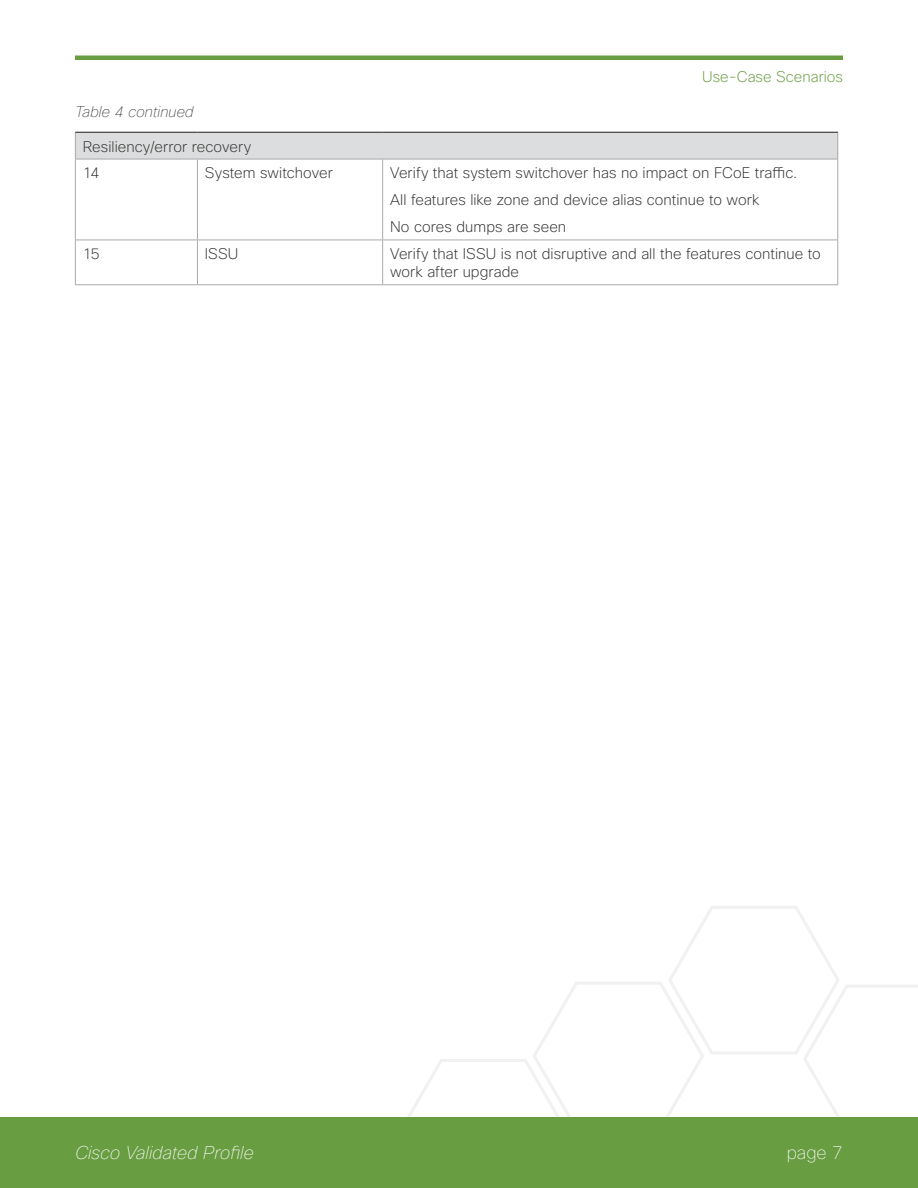
<style>
.page{position:relative;width:918px;height:1188px;background:#fff}
.page>*{position:absolute;margin:0;border:0;box-sizing:border-box;transform-origin:0 0}
.t1{font:italic 100 18px "Cisco Sans";color:#fff}
.t2{font:100 18px "Cisco Sans";color:#fff}
.t3{font:200 15px/27px "Cisco Sans";letter-spacing:.005em;color:#323232}
.t4{font:200 15px "Cisco Sans";color:#689d41}
.t5{font:italic 100 15px "Cisco Sans";color:#323232}
</style>
<div class="page">
<svg style="left:396px;top:906px;width:522px;height:212px"></svg>
<div style="left:0;top:1118px;width:918px;height:70px;background:#689d41"></div>
<hr style="left:75px;top:56px;width:768px;height:4px;background:#689d41">
<div style="left:75px;top:132px;width:763px;height:27px;background:#dcddde"></div>
<svg style="left:76px;top:160px;width:761px;height:124px"></svg>
<hr style="left:75px;top:132px;width:122px;height:1px;background:#231f20">
<hr style="left:197px;top:132px;width:186px;height:1px;background:#231f20">
<hr style="left:383px;top:132px;width:455px;height:1px;background:#231f20">
<hr style="left:75px;top:159px;width:1px;height:81px;background:#a8a9ab">
<hr style="left:197px;top:159px;width:1px;height:81px;background:#a8a9ab">
<hr style="left:382px;top:159px;width:1px;height:81px;background:#a8a9ab">
<hr style="left:837px;top:159px;width:1px;height:81px;background:#a8a9ab">
<hr style="left:75px;top:240px;width:122px;height:1px;background:#a8a9ab">
<hr style="left:75px;top:240px;width:1px;height:44px;background:#a8a9ab">
<hr style="left:197px;top:240px;width:186px;height:1px;background:#a8a9ab">
<hr style="left:197px;top:240px;width:1px;height:44px;background:#a8a9ab">
<hr style="left:383px;top:240px;width:455px;height:1px;background:#a8a9ab">
<hr style="left:382px;top:240px;width:1px;height:44px;background:#a8a9ab">
<hr style="left:837px;top:240px;width:1px;height:44px;background:#a8a9ab">
<hr style="left:75px;top:284px;width:122px;height:1px;background:#a8a9ab">
<hr style="left:197px;top:284px;width:186px;height:1px;background:#a8a9ab">
<hr style="left:383px;top:284px;width:455px;height:1px;background:#a8a9ab">
<svg style="left:75px;top:133px;width:1px;height:26px"></svg>
<svg style="left:837px;top:133px;width:1px;height:26px"></svg>
<hr style="left:75px;top:159px;width:122px;height:1px;background:#a8a9ab">
<hr style="left:197px;top:159px;width:186px;height:1px;background:#a8a9ab">
<hr style="left:383px;top:159px;width:455px;height:1px;background:#a8a9ab">
<p class="t4" style="left:702px;top:68px;width:142px">Use-Case Scenarios</p>
<p class="t5" style="left:75px;top:102px;width:120px">Table 4 continued</p>
<p class="t3" style="left:83px;top:133px;width:170px">Resiliency/error recovery<br>14</p>
<p class="t3" style="left:205px;top:160px;width:129px">System switchover</p>
<p class="t3" style="left:390px;top:160px;width:409px">Verify that system switchover has no impact on FCoE traffic.<br>All features like zone and device alias continue to work<br>No cores dumps are seen</p>
<p class="t3" style="left:83px;top:240px;width:19px">15</p>
<p class="t3" style="left:205px;top:240px;width:35px">ISSU</p>
<p class="t3" style="left:390px;top:245px;width:432px;line-height:18px">Verify that ISSU is not disruptive and all the features continue to work after upgrade</p>
<p class="t1" style="left:75px;top:1141px;width:180px">Cisco Validated Profile</p>
<p class="t2" style="left:787px;top:1141px;width:58px">page 7</p>
</div>
